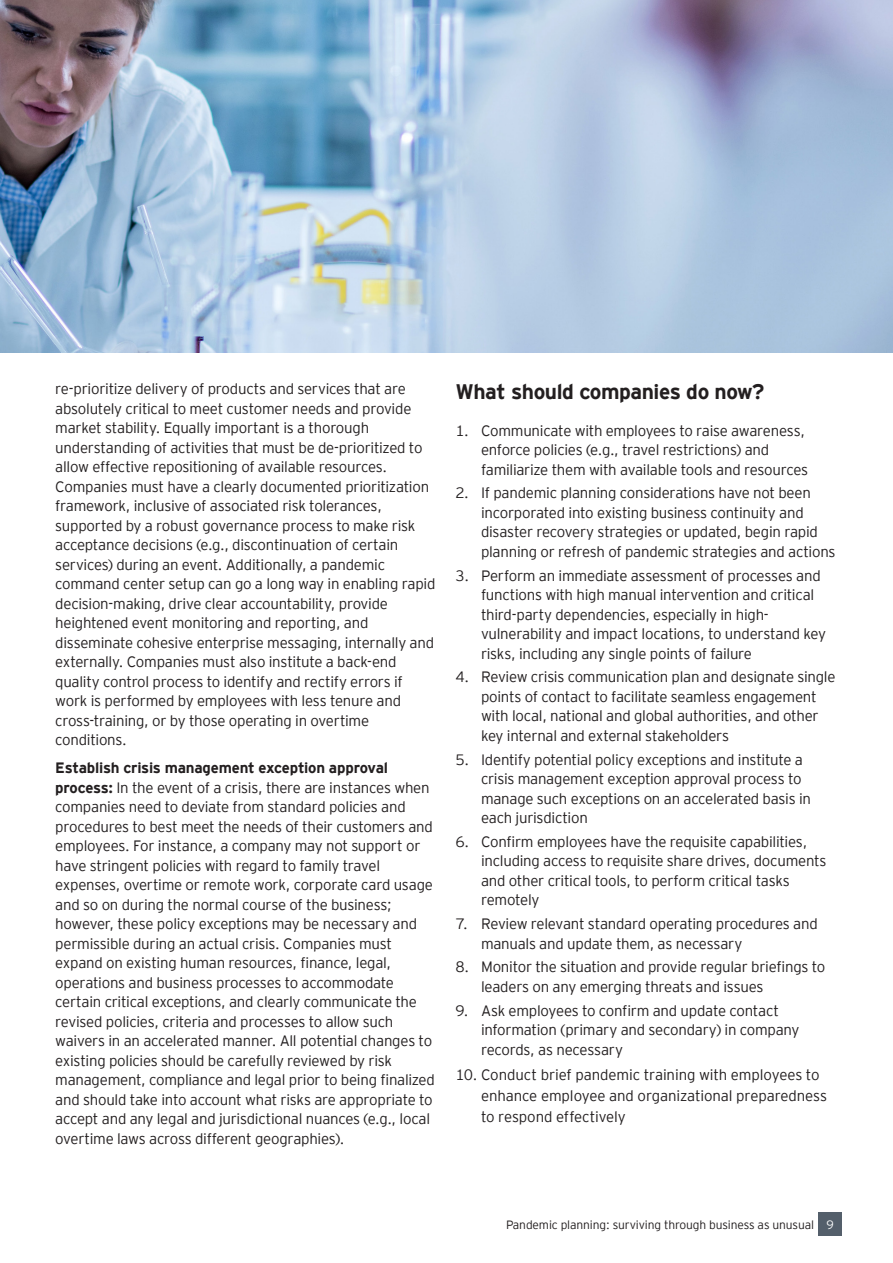
<style>
.page{position:relative;width:893px;height:1263px;background:#fff}
.page>*{position:absolute;margin:0;border:0;box-sizing:border-box;transform-origin:0 0}
.Body_heading_without{font:700 21px "EY Interstate";letter-spacing:-.02em;color:#231f20}
.body{font:300 15px/19.5px "EY Interstate";letter-spacing:-.02em;color:#231f20}
.t1{font:300 12px "EY Interstate";letter-spacing:-.01em;color:#231f20}
.s1{font-weight:700}
.s2{color:#fff}
</style>
<div class="page">
<div style="left:818px;top:1212px;width:24px;height:23px;background:#545f6b"></div>
<img style="left:0;top:0;width:893px;height:353px">
<p class="body" style="left:55px;top:378px;width:382px">re-prioritize delivery of products and services that are absolutely critical to meet customer needs and provide market stability. Equally important is a thorough understanding of activities that must be de-prioritized to allow effective repositioning of available resources.<br>Companies must have a clearly documented prioritization framework, inclusive of associated risk tolerances, supported by a robust governance process to make risk acceptance decisions (e.g., discontinuation of certain services) during an event. Additionally, a pandemic command center setup can go a long way in enabling rapid decision-making, drive clear accountability, provide heightened event monitoring and reporting, and disseminate cohesive enterprise messaging, internally and externally. Companies must also institute a back-end quality control process to identify and rectify errors if work is performed by employees with less tenure and cross-training, or by those operating in overtime conditions.</p>
<p class="body" style="left:55px;top:757px;width:381px"><span class="s1">Establish crisis management exception approval process:</span> In the event of a crisis, there are instances when companies need to deviate from standard policies and procedures to best meet the needs of their customers and employees. For instance, a company may not support or have stringent policies with regard to family travel expenses, overtime or remote work, corporate card usage and so on during the normal course of the business; however, these policy exceptions may be necessary and permissible during an actual crisis. Companies must expand on existing human resources, finance, legal, operations and business processes to accommodate certain critical exceptions, and clearly communicate the revised policies, criteria and processes to allow such waivers in an accelerated manner. All potential changes to existing policies should be carefully reviewed by risk management, compliance and legal prior to being finalized and should take into account what risks are appropriate to accept and any legal and jurisdictional nuances (e.g., local overtime laws across different geographies).</p>
<p class="Body_heading_without" style="left:455px;top:376px;width:310px">What should companies do now?</p>
<p class="body" style="left:481px;top:420px;width:329px;text-indent:-26px">1. Communicate with employees to raise awareness, enforce policies (e.g., travel restrictions) and familiarize them with available tools and resources</p>
<p class="body" style="left:481px;top:482px;width:356px;text-indent:-26px">2. If pandemic planning considerations have not been incorporated into existing business continuity and disaster recovery strategies or updated, begin rapid planning or refresh of pandemic strategies and actions</p>
<p class="body" style="left:481px;top:565px;width:347px;text-indent:-26px">3. Perform an immediate assessment of processes and functions with high manual intervention and critical third-party dependencies, especially in high&shy;vulnerability and impact locations, to understand key risks, including any single points of failure</p>
<p class="body" style="left:481px;top:666px;width:356px;text-indent:-26px">4. Review crisis communication plan and designate single points of contact to facilitate seamless engagement with local, national and global authorities, and other key internal and external stakeholders</p>
<p class="body" style="left:481px;top:749px;width:332px;text-indent:-26px">5. Identify potential policy exceptions and institute a crisis management exception approval process to manage such exceptions on an accelerated basis in each jurisdiction</p>
<p class="body" style="left:481px;top:831px;width:347px;text-indent:-26px">6. Confirm employees have the requisite capabilities, including access to requisite share drives, documents and other critical tools, to perform critical tasks remotely</p>
<p class="body" style="left:481px;top:913px;width:338px;text-indent:-26px">7. Review relevant standard operating procedures and manuals and update them, as necessary</p>
<p class="body" style="left:481px;top:956px;width:346px;text-indent:-26px">8. Monitor the situation and provide regular briefings to leaders on any emerging threats and issues</p>
<p class="body" style="left:481px;top:1000px;width:320px;text-indent:-26px">9. Ask employees to confirm and update contact information (primary and secondary) in company records, as necessary</p>
<p class="body" style="left:481px;top:1063px;width:348px;line-height:21px;text-indent:-26px">10. Conduct brief pandemic training with employees to enhance employee and organizational preparedness to respond effectively</p>
<p class="t1" style="left:506px;top:1216px;width:329px">Pandemic planning: surviving through business as unusual <span class="s2">9</span></p>
</div>
